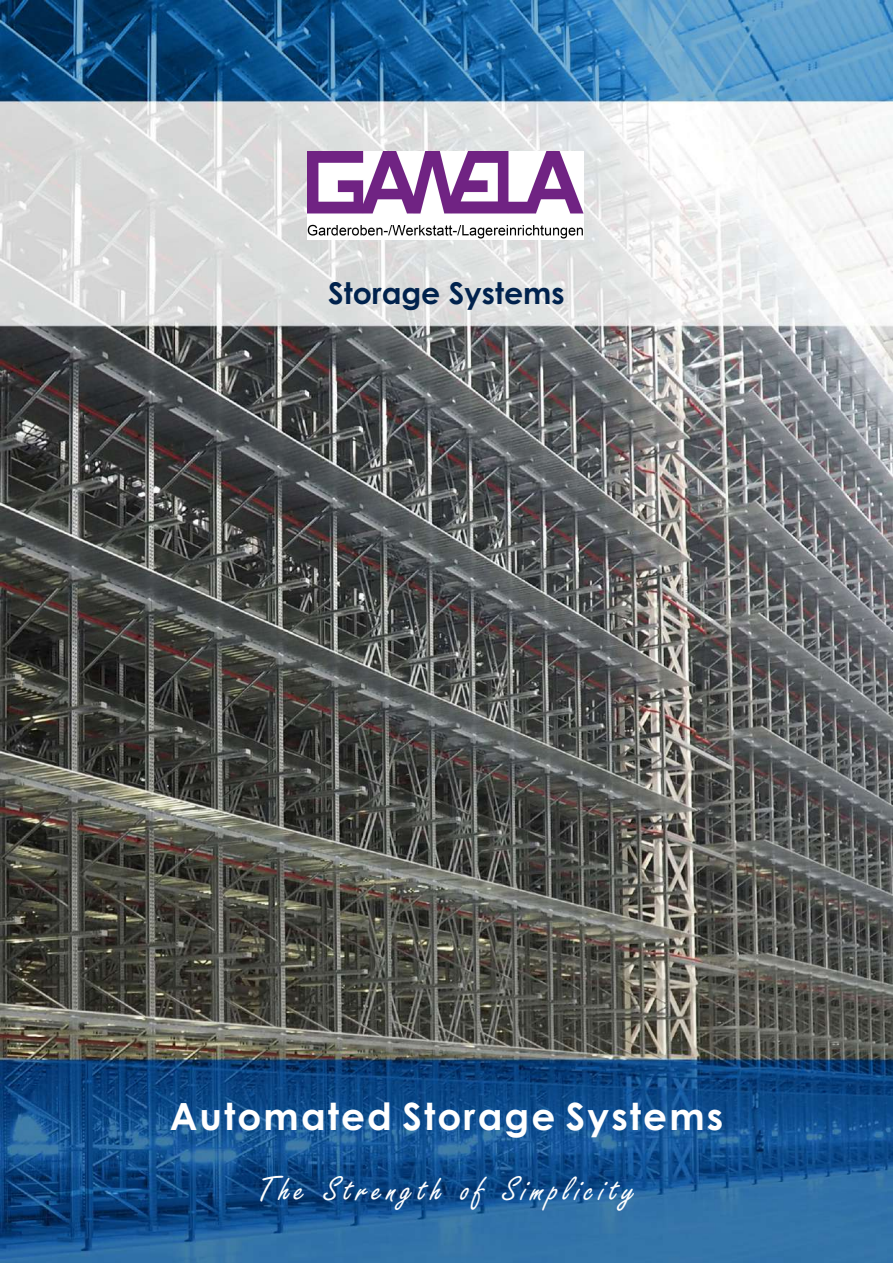
<style>
.page{position:relative;width:893px;height:1263px;background:#fff}
.page>*{position:absolute;margin:0;border:0;box-sizing:border-box;transform-origin:0 0}
.t1{font:700 37.5px "Century Gothic";letter-spacing:.055em;color:#fff}
.t2{font:37.5px "Freestyle Script";letter-spacing:.115em;color:#fff}
.t3{font:700 30px "Century Gothic";color:#00224d}
</style>
<div class="page">
<img style="left:0;top:0;width:893px;height:1263px">
<img style="left:307px;top:152px;width:277px;height:88px">
<p class="t3" style="left:328px;top:282px;width:238px">Storage Systems</p>
<p class="t1" style="left:170px;top:1102px;width:555px">Automated Storage Systems</p>
<p class="t2" style="left:258px;top:1176px;width:379px">The Strength of Simplicity</p>
</div>
